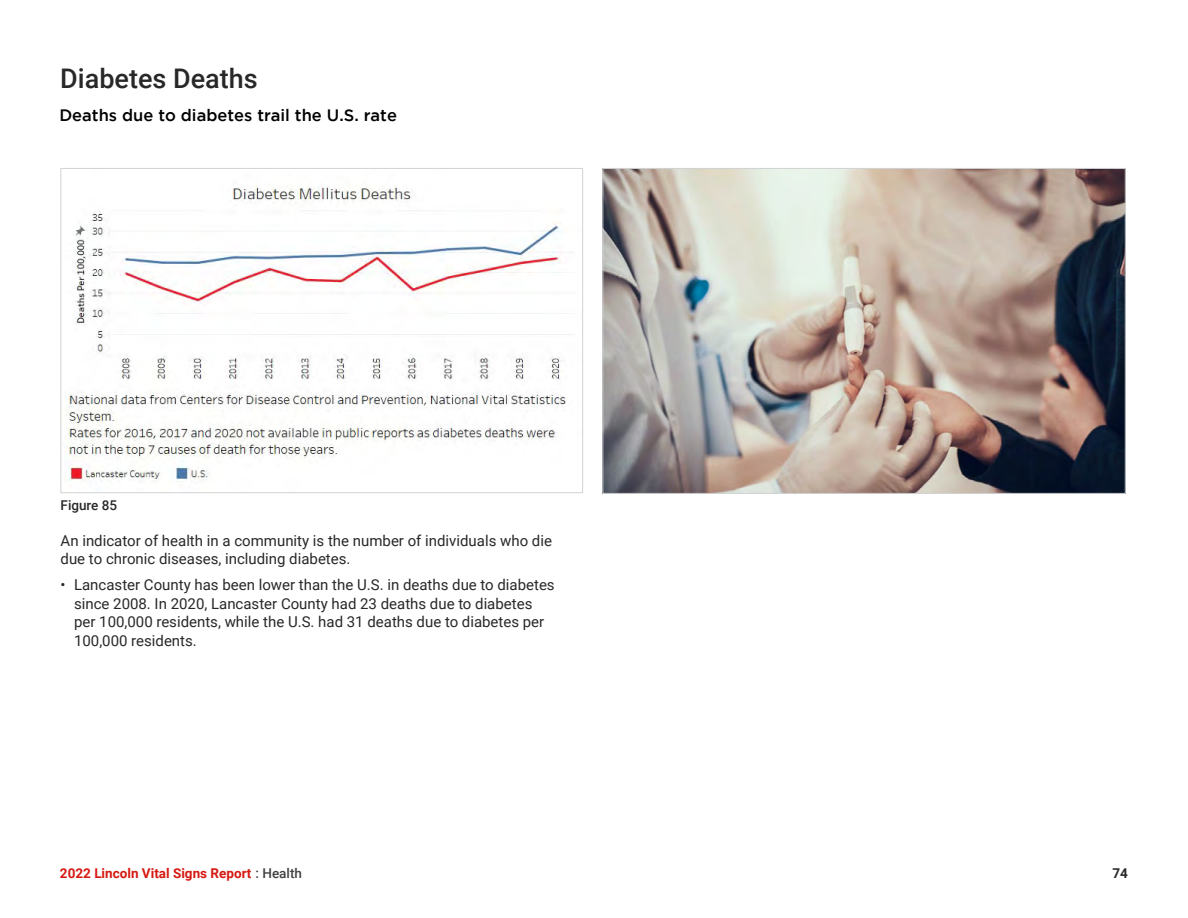
<style>
.page{position:relative;width:1188px;height:918px;background:#fff}
.page>*{position:absolute;margin:0;border:0;box-sizing:border-box;transform-origin:0 0}
.Graph_Heading{font:500 27px "Roboto";color:#292829}
.Graph_Heading_2{font:500 16.5px "Gotham";color:#000}
.Graph_Body_Copy_Bull{font:15px/18.8px "Roboto";color:#292829}
.Graph_Body_Copy{font:15px/18.8px "Roboto";color:#292829}
.t1{font:700 13.5px "Roboto";color:#d61a12}
.Graph_Figure{font:500 13.5px "Roboto";color:#292829}
.t2{font:700 13.5px "Roboto";color:#292829}
.s1{font-weight:500;color:#414042}
</style>
<div class="page">
<img style="left:65px;top:185px;width:508px;height:297px">
<img style="left:604px;top:170px;width:520px;height:322px">
<p class="Graph_Heading" style="left:60px;top:59px;width:199px">Diabetes Deaths</p>
<p class="Graph_Heading_2" style="left:59px;top:106px;width:339px">Deaths due to diabetes trail the U.S. rate</p>
<p class="Graph_Figure" style="left:61px;top:496px;width:58px">Figure 85</p>
<p class="Graph_Body_Copy" style="left:61px;top:530px;width:493px">An indicator of health in a community is the number of individuals who die due to chronic diseases, including diabetes.</p>
<p class="Graph_Body_Copy_Bull" style="left:74px;top:575px;width:482px;text-indent:-14px">• Lancaster County has been lower than the U.S. in deaths due to diabetes since 2008. In 2020, Lancaster County had 23 deaths due to diabetes per 100,000 residents, while the U.S. had 31 deaths due to diabetes per 100,000 residents.</p>
<p class="t1" style="left:60px;top:864px;width:244px">2022 Lincoln Vital Signs Report <span class="s1">: Health</span></p>
<p class="t2" style="left:1112px;top:863px;width:17px">74</p>
</div>
